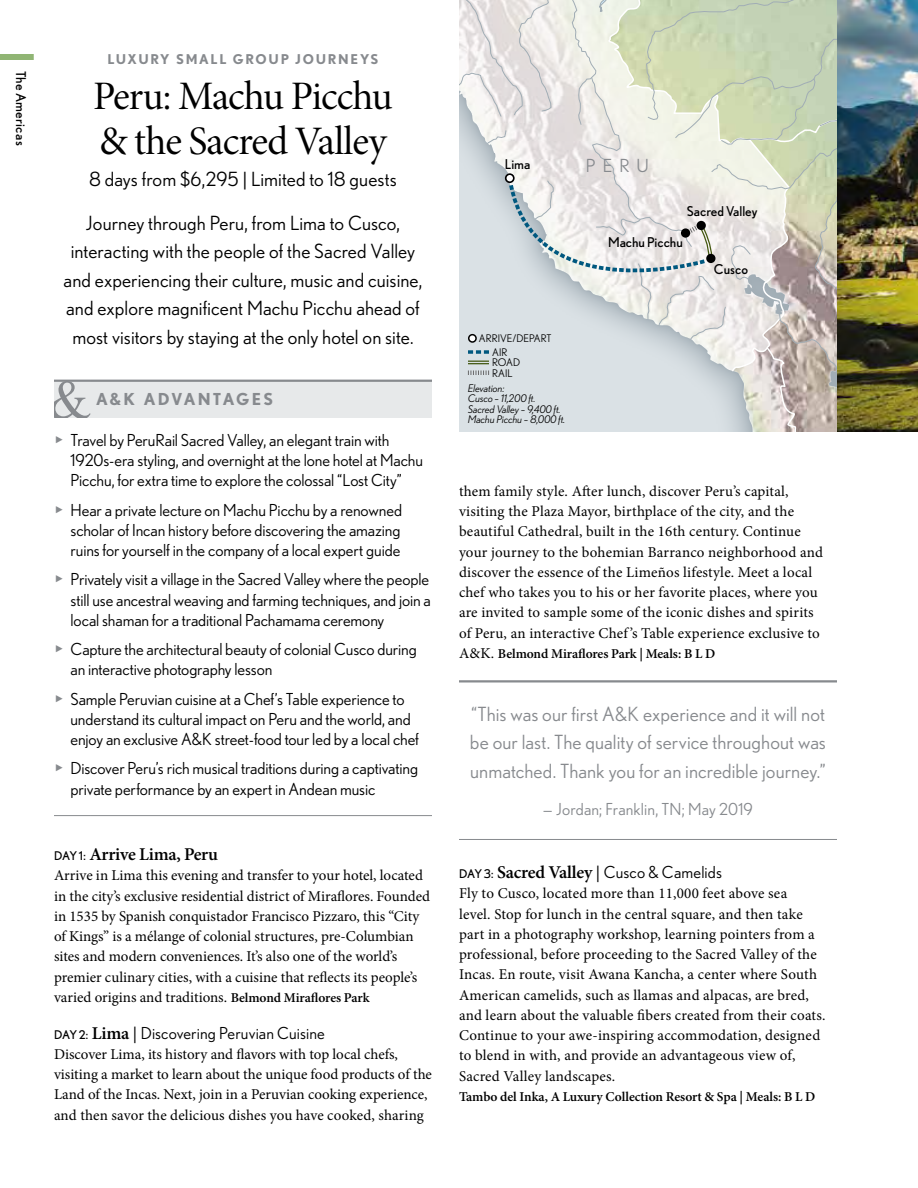
<style>
.page{position:relative;width:918px;height:1188px;background:#fff}
.page>*{position:absolute;margin:0;border:0;box-sizing:border-box;transform-origin:0 0}
.t1{font:40.5px/45px "Minion Pro Subh";letter-spacing:-.02em;color:#000}
.t2{font:19.5px/28.5px "Nobel";letter-spacing:.005em;color:#000;text-align:center}
.t3{font:19.5px/28.5px "Nobel";letter-spacing:.005em;color:#878a8e;text-align:justify}
.t4{font:600 18px "Minion Pro";letter-spacing:-.015em;color:#000}
.t5{font:18px "Nobel";color:#878a8e}
.t6{font:16.5px/20.2px "Nobel";letter-spacing:-.005em;color:#000}
.t7{font:16.5px "Nobel";letter-spacing:.01em;color:#878a8e}
.t8{font:700 16.5px "Nobel";letter-spacing:.13em;color:#878a8e}
.t9{font:15px/20.2px "Minion Pro";letter-spacing:.005em;color:#000}
.t10{font:600 13.5px "Minion Pro";letter-spacing:-.005em;color:#000}
.t11{font:13.5px "Nobel";color:#000}
.t12{font:700 13.5px "Nobel";letter-spacing:.125em;color:#878a8e}
.t13{font:13.5px "Nobel";letter-spacing:.02em;color:#000}
.t14{font:italic 10.5px/10.5px "Nobel";color:#000}
.t15{font:10.5px/13.5px "Nobel";color:#000}
.s1{font-family:"Arial Unicode MS";color:#878a8e}
.s2{font-family:"Nobel";font-weight:400;font-size:12px}
.s3{font-weight:600;font-size:13.5px}
.s4{font-size:12px}
.s5{font-family:"Minion Pro";font-weight:600;font-size:18px}
.s6{font-family:"Minion Pro";font-weight:500}
.s7{font-weight:400;font-size:15px}
</style>
<div class="page">
<div style="left:0;top:54px;width:34px;height:6px;background:#90b574"></div>
<img style="left:837px;top:0;width:81px;height:432px">
<div style="left:90px;top:381px;width:342px;height:37px;background:#e7e9ea"></div>
<hr style="left:54px;top:380px;width:36px;height:2px;background:#878a8e">
<hr style="left:90px;top:380px;width:342px;height:2px;background:#878a8e">
<hr style="left:54px;top:815px;width:36px;height:1px;background:#878a8e">
<hr style="left:90px;top:815px;width:342px;height:1px;background:#878a8e">
<svg style="left:54px;top:382px;width:37px;height:36px"></svg>
<hr style="left:459px;top:680px;width:378px;height:2px;background:#878a8e">
<hr style="left:459px;top:839px;width:378px;height:1px;background:#878a8e">
<svg style="left:459px;top:0;width:378px;height:432px"></svg>
<div style="left:697px;top:221px;width:9px;height:9px;background:#000;border-radius:50%"></div>
<div style="left:706px;top:254px;width:10px;height:9px;background:#000;border-radius:50%"></div>
<p class="t13" style="left:29px;top:70px;width:76px;rotate:90deg">The Americas</p>
<p class="t12" style="left:107px;top:51px;width:273px">LUXURY SMALL GROUP JOURNEYS</p>
<h1 class="t1" style="left:93px;top:74px;width:301px">Peru: Machu Picchu &amp; the Sacred Valley</h1>
<h2 class="t2" style="left:89px;top:165px;width:309px">8 days from $6,295 | Limited to 18 guests</h2>
<p class="t2" style="left:64px;top:208px;width:360px">Journey through Peru, from Lima to Cusco, interacting with the people of the Sacred Valley and experiencing their culture, music and cuisine, and explore magnificent Machu Picchu ahead of most visitors by staying at the only hotel on site.</p>
<p class="t8" style="left:96px;top:389px;width:179px">A&amp;K ADVANTAGES</p>
<p class="t6" style="left:70px;top:430px;width:354px;text-indent:-16px"><span class="s1">▶</span> Travel by PeruRail Sacred Valley, an elegant train with<br>1920s-era styling, and overnight at the lone hotel at Machu<br>Picchu, for extra time to explore the colossal “Lost City”</p>
<p class="t6" style="left:70px;top:500px;width:333px;text-align:justify;text-indent:-16px"><span class="s1">▶</span> Hear a private lecture on Machu Picchu by a renowned scholar of Incan history before discovering the amazing ruins for yourself in the company of a local expert guide</p>
<p class="t6" style="left:70px;top:569px;width:362px;text-align:justify;text-indent:-16px"><span class="s1">▶</span> Privately visit a village in the Sacred Valley where the people still use ancestral weaving and farming techniques, and join a local shaman for a traditional Pachamama ceremony</p>
<p class="t6" style="left:70px;top:639px;width:348px;text-indent:-16px"><span class="s1">▶</span> Capture the architectural beauty of colonial Cusco during an interactive photography lesson</p>
<p class="t6" style="left:70px;top:689px;width:350px;text-indent:-16px"><span class="s1">▶</span> Sample Peruvian cuisine at a Chef’s Table experience to understand its cultural impact on Peru and the world, and enjoy an exclusive A&amp;K street-food tour led by a local chef</p>
<p class="t6" style="left:70px;top:758px;width:349px;text-indent:-16px"><span class="s1">▶</span> Discover Peru’s rich musical traditions during a captivating private performance by an expert in Andean music</p>
<p class="t4" style="left:54px;top:844px;width:165px"><span class="s2">DAY 1:</span> Arrive Lima, Peru</p>
<p class="t9" style="left:54px;top:866px;width:378px">Arrive in Lima this evening and transfer to your hotel, located in the city’s exclusive residential district of Miraflores. Founded in 1535 by Spanish conquistador Francisco Pizzaro, this “City of Kings” is a mélange of colonial structures, pre-Columbian sites and modern conveniences. It’s also one of the world’s premier culinary cities, with a cuisine that reflects its people’s varied origins and traditions. <span class="s3">Belmond Miraflores Park</span></p>
<p class="t6" style="left:54px;top:1023px;width:272px"><span class="s4">DAY 2:</span> <span class="s5">Lima</span> <span class="s6">|</span> Discovering Peruvian Cuisine</p>
<p class="t9" style="left:54px;top:1044px;width:380px">Discover Lima, its history and flavors with top local chefs, visiting a market to learn about the unique food products of the Land of the Incas. Next, join in a Peruvian cooking experience, and then savor the delicious dishes you have cooked, sharing</p>
<p class="t11" style="left:505px;top:156px;width:27px">Lima</p>
<p class="t5" style="left:586px;top:155px;width:65px">PERU</p>
<p class="t11" style="left:687px;top:203px;width:72px">Sacred Valley</p>
<p class="t11" style="left:608px;top:234px;width:76px">Machu Picchu</p>
<p class="t11" style="left:714px;top:261px;width:36px">Cusco</p>
<p class="t15" style="left:492px;top:331px;width:61px;text-indent:-13px">ARRIVE/DEPART<br>AIR</p>
<p class="t15" style="left:492px;top:357px;width:30px;line-height:10.5px">ROAD<br>RAIL</p>
<p class="t14" style="left:468px;top:382px;width:99px">Elevation:<br>Cusco – 11,200 ft.<br>Sacred Valley – 9,400 ft.<br>Machu Picchu – 8,000 ft.</p>
<p class="t9" style="left:459px;top:481px;width:366px">them family style. After lunch, discover Peru’s capital, visiting the Plaza Mayor, birthplace of the city, and the beautiful Cathedral, built in the 16th century. Continue your journey to the bohemian Barranco neighborhood and discover the essence of the Limeños lifestyle. Meet a local chef who takes you to his or her favorite places, where you are invited to sample some of the iconic dishes and spirits of Peru, an interactive Chef ’s Table experience exclusive to</p>
<p class="t10" style="left:459px;top:645px;width:258px"><span class="s7">A&amp;K.</span> Belmond Miraflores Park | Meals: B L D</p>
<h2 class="t3" style="left:470px;top:700px;width:358px">“This was our first A&amp;K experience and it will not be our last. The quality of service throughout was unmatched. Thank you for an incredible journey.”</h2>
<p class="t7" style="left:543px;top:800px;width:212px">— Jordan; Franklin, TN; May 2019</p>
<p class="t6" style="left:459px;top:862px;width:265px"><span class="s4">DAY 3:</span> <span class="s5">Sacred Valley</span> <span class="s6">|</span> Cusco &amp; Camelids</p>
<p class="t9" style="left:459px;top:884px;width:368px">Fly to Cusco, located more than 11,000 feet above sea<br>level. Stop for lunch in the central square, and then take part in a photography workshop, learning pointers from a professional, before proceeding to the Sacred Valley of the Incas. En route, visit Awana Kancha, a center where South American camelids, such as llamas and alpacas, are bred, and learn about the valuable fibers created from their coats.<br>Continue to your awe-inspiring accommodation, designed to blend in with, and provide an advantageous view of, Sacred Valley landscapes.</p>
<p class="t10" style="left:459px;top:1088px;width:358px">Tambo del Inka, A Luxury Collection Resort &amp; Spa | Meals: B L D</p>
</div>
